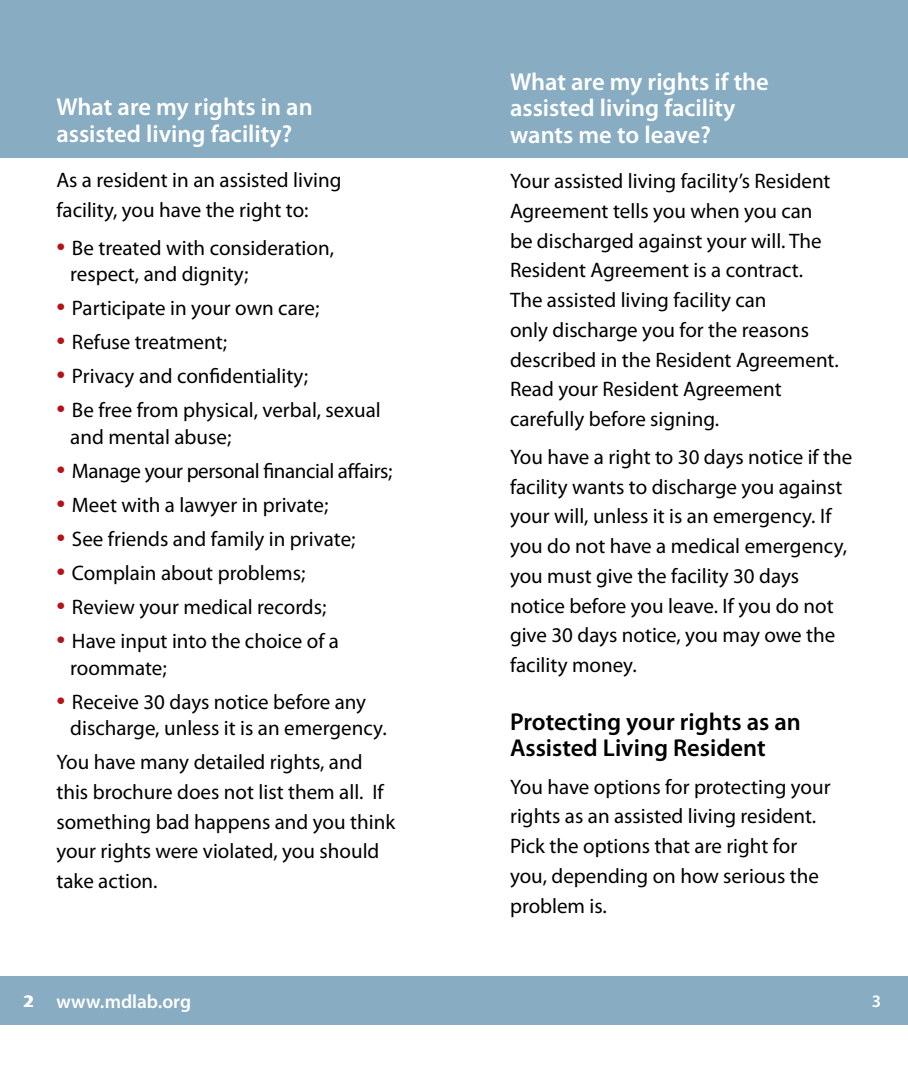
<style>
.page{position:relative;width:908px;height:1071px;background:#fff}
.page>*{position:absolute;margin:0;border:0;box-sizing:border-box;transform-origin:0 0}
.t1{font:600 24.5px/26.2px "Myriad Pro";color:#fff}
.t2{font:600 24.5px/26.2px "Myriad Pro";color:#000}
.t3{font:21px/29.8px "Myriad Pro";color:#000}
.t4{font:21px "Myriad Pro";letter-spacing:-.02em;color:#000}
.t5{font:600 19.25px "Myriad Pro";color:#fff}
.t6{font:600 17.5px "Myriad Pro";color:#fff}
.s1{font-size:31.5px;color:#b5121b}
</style>
<div class="page">
<div style="left:0;top:976px;width:907px;height:49px;background:#88adc3"></div>
<div style="left:0;top:0;width:907px;height:158px;background:#88adc3"></div>
<p class="t1" style="left:56px;top:93px;width:258px">What are my rights in an assisted living facility?</p>
<p class="t3" style="left:56px;top:165px;width:286px">As a resident in an assisted living facility, you have the right to:</p>
<p class="t3" style="left:70px;top:234px;width:265px;line-height:26.2px;text-indent:-14px"><span class="s1">•</span> Be treated with consideration, respect, and dignity;</p>
<p class="t3" style="left:56px;top:293px;width:264px"><span class="s1">•</span> Participate in your own care;</p>
<p class="t3" style="left:56px;top:327px;width:172px"><span class="s1">•</span> Refuse treatment;</p>
<p class="t3" style="left:56px;top:361px;width:253px"><span class="s1">•</span> Privacy and confidentiality;</p>
<p class="t3" style="left:70px;top:397px;width:312px;line-height:26.2px;text-indent:-14px"><span class="s1">•</span> Be free from physical, verbal, sexual and mental abuse;</p>
<p class="t4" style="left:56px;top:458px;width:337px"><span class="s1">•</span> Manage your personal financial affairs;</p>
<p class="t3" style="left:56px;top:490px;width:273px"><span class="s1">•</span> Meet with a lawyer in private;</p>
<p class="t3" style="left:56px;top:524px;width:300px"><span class="s1">•</span> See friends and family in private;</p>
<p class="t3" style="left:56px;top:558px;width:250px"><span class="s1">•</span> Complain about problems;</p>
<p class="t3" style="left:56px;top:592px;width:271px"><span class="s1">•</span> Review your medical records;</p>
<p class="t3" style="left:70px;top:628px;width:270px;line-height:26.2px;text-indent:-14px"><span class="s1">•</span> Have input into the choice of a roommate;</p>
<p class="t3" style="left:70px;top:688px;width:318px;line-height:26.2px;text-indent:-14px"><span class="s1">•</span> Receive 30 days notice before any discharge, unless it is an emergency.</p>
<p class="t3" style="left:56px;top:747px;width:340px">You have many detailed rights, and this brochure does not list them all. If something bad happens and you think your rights were violated, you should take action.</p>
<p class="t1" style="left:510px;top:68px;width:260px">What are my rights if the assisted living facility wants me to leave?</p>
<p class="t3" style="left:510px;top:166px;width:330px">Your assisted living facility’s Resident Agreement tells you when you can be discharged against your will. The Resident Agreement is a contract.<br>The assisted living facility can<br>only discharge you for the reasons described in the Resident Agreement.<br>Read your Resident Agreement carefully before signing.</p>
<p class="t3" style="left:510px;top:442px;width:344px">You have a right to 30 days notice if the facility wants to discharge you against your will, unless it is an emergency. If you do not have a medical emergency, you must give the facility 30 days notice before you leave. If you do not give 30 days notice, you may owe the facility money.</p>
<p class="t2" style="left:510px;top:708px;width:292px">Protecting your rights as an<br>Assisted Living Resident</p>
<p class="t3" style="left:510px;top:771px;width:322px">You have options for protecting your rights as an assisted living resident.<br>Pick the options that are right for you, depending on how serious the problem is.</p>
<p class="t6" style="left:23px;top:990px;width:11px">2</p>
<p class="t5" style="left:56px;top:989px;width:136px">www.mdlab.org</p>
<p class="t6" style="left:871px;top:990px;width:11px">3</p>
</div>
